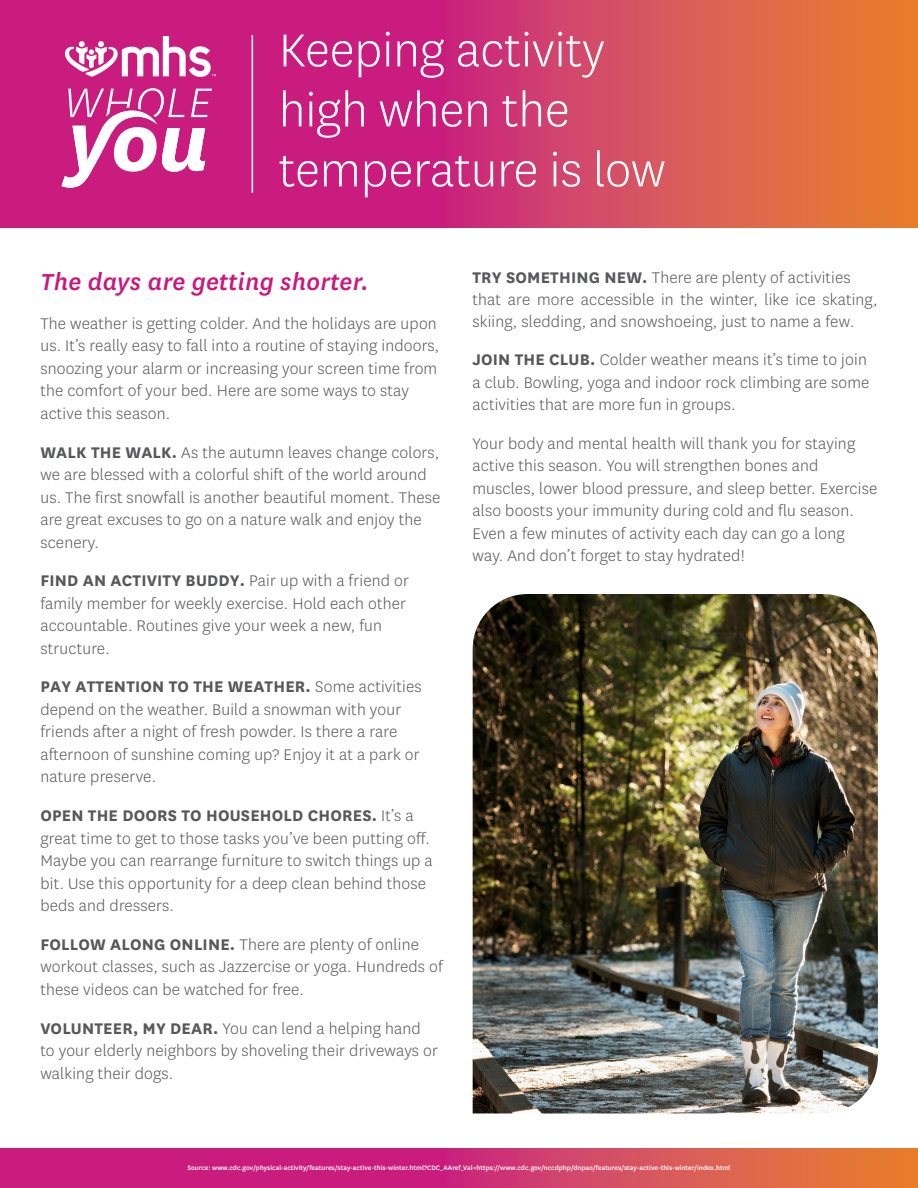
<style>
.page{position:relative;width:918px;height:1188px;background:#fff}
.page>*{position:absolute;margin:0;border:0;box-sizing:border-box;transform-origin:0 0}
.t1{font:300 54px/60px "Centene Sans";color:#fff}
.t2{font:italic 500 27px "Centene Sans";letter-spacing:.01em;color:#c9187d}
.t3{font:300 18px/22.5px "Centene Sans";letter-spacing:.01em;color:#57585a}
.t4{font:700 18px "Centene Sans";letter-spacing:.01em;color:#57585a}
.t5{font:500 7.5px "Centene Sans";color:#fff}
.s1{font-weight:700}
.s2{font-weight:300}
</style>
<div class="page">
<svg style="left:0;top:1148px;width:918px;height:40px;background:#d13a6a"></svg>
<svg style="left:0;top:0;width:918px;height:228px;background:#d23e68"></svg>
<svg style="left:61px;top:88px;width:151px;height:100px"></svg>
<hr style="left:252px;top:35px;width:1px;height:158px;background:#fff">
<img style="left:473px;top:594px;width:405px;height:519px">
<img style="left:66px;top:36px;width:150px;height:40px">
<h2 class="t1" style="left:279px;top:18px;width:388px">Keeping activity high when the temperature is low</h2>
<h3 class="t2" style="left:40px;top:264px;width:330px">The days are getting shorter.</h3>
<p class="t3" style="left:40px;top:312px;width:400px">The weather is getting colder. And the holidays are upon us. It’s really easy to fall into a routine of staying indoors, snoozing your alarm or increasing your screen time from the comfort of your bed. Here are some ways to stay active this season.</p>
<h4 class="t3" style="left:40px;top:440px;width:400px"><span class="s1">WALK THE WALK.</span> As the autumn leaves change colors,</h4>
<p class="t3" style="left:40px;top:463px;width:402px">we are blessed with a colorful shift of the world around us. The first snowfall is another beautiful moment. These are great excuses to go on a nature walk and enjoy the scenery.</p>
<h4 class="t4" style="left:40px;top:568px;width:370px">FIND AN ACTIVITY BUDDY. <span class="s2">Pair up with a friend or</span></h4>
<p class="t3" style="left:40px;top:592px;width:367px">family member for weekly exercise. Hold each other accountable. Routines give your week a new, fun structure.</p>
<h4 class="t4" style="left:40px;top:674px;width:383px">PAY ATTENTION TO THE WEATHER. <span class="s2">Some activities</span></h4>
<p class="t3" style="left:40px;top:698px;width:381px">depend on the weather. Build a snowman with your friends after a night of fresh powder. Is there a rare afternoon of sunshine coming up? Enjoy it at a park or nature preserve.</p>
<h4 class="t4" style="left:40px;top:803px;width:375px">OPEN THE DOORS TO HOUSEHOLD CHORES. <span class="s2">It’s a</span></h4>
<p class="t3" style="left:40px;top:826px;width:394px">great time to get to those tasks you’ve been putting off.<br>Maybe you can rearrange furniture to switch things up a bit. Use this opportunity for a deep clean behind those beds and dressers.</p>
<h4 class="t3" style="left:40px;top:933px;width:380px"><span class="s1">FOLLOW ALONG ONLINE.</span> There are plenty of online</h4>
<p class="t3" style="left:40px;top:955px;width:404px">workout classes, such as Jazzercise or yoga. Hundreds of these videos can be watched for free.</p>
<h4 class="t3" style="left:40px;top:1016px;width:382px"><span class="s1">VOLUNTEER, MY DEAR.</span> You can lend a helping hand</h4>
<p class="t3" style="left:40px;top:1039px;width:399px">to your elderly neighbors by shoveling their driveways or walking their dogs.</p>
<h4 class="t3" style="left:472px;top:265px;width:380px"><span class="s1">TRY SOMETHING NEW.</span> There are plenty of activities</h4>
<p class="t3" style="left:472px;top:288px;width:407px">that are more accessible in the winter, like ice skating, skiing, sledding, and snowshoeing, just to name a few.</p>
<h4 class="t3" style="left:472px;top:348px;width:396px"><span class="s1">JOIN THE CLUB.</span> Colder weather means it’s time to join</h4>
<p class="t3" style="left:472px;top:370px;width:399px">a club. Bowling, yoga and indoor rock climbing are some activities that are more fun in groups.</p>
<p class="t3" style="left:472px;top:432px;width:406px">Your body and mental health will thank you for staying active this season. You will strengthen bones and muscles, lower blood pressure, and sleep better. Exercise also boosts your immunity during cold and flu season.<br>Even a few minutes of activity each day can go a long way. And don’t forget to stay hydrated!</p>
<p class="t5" style="left:187px;top:1163px;width:545px">Source: www.cdc.gov/physical-activity/features/stay-active-this-winter.html?CDC_AAref_Val=https://www.cdc.gov/nccdphp/dnpao/features/stay-active-this-winter/index.html</p>
</div>
